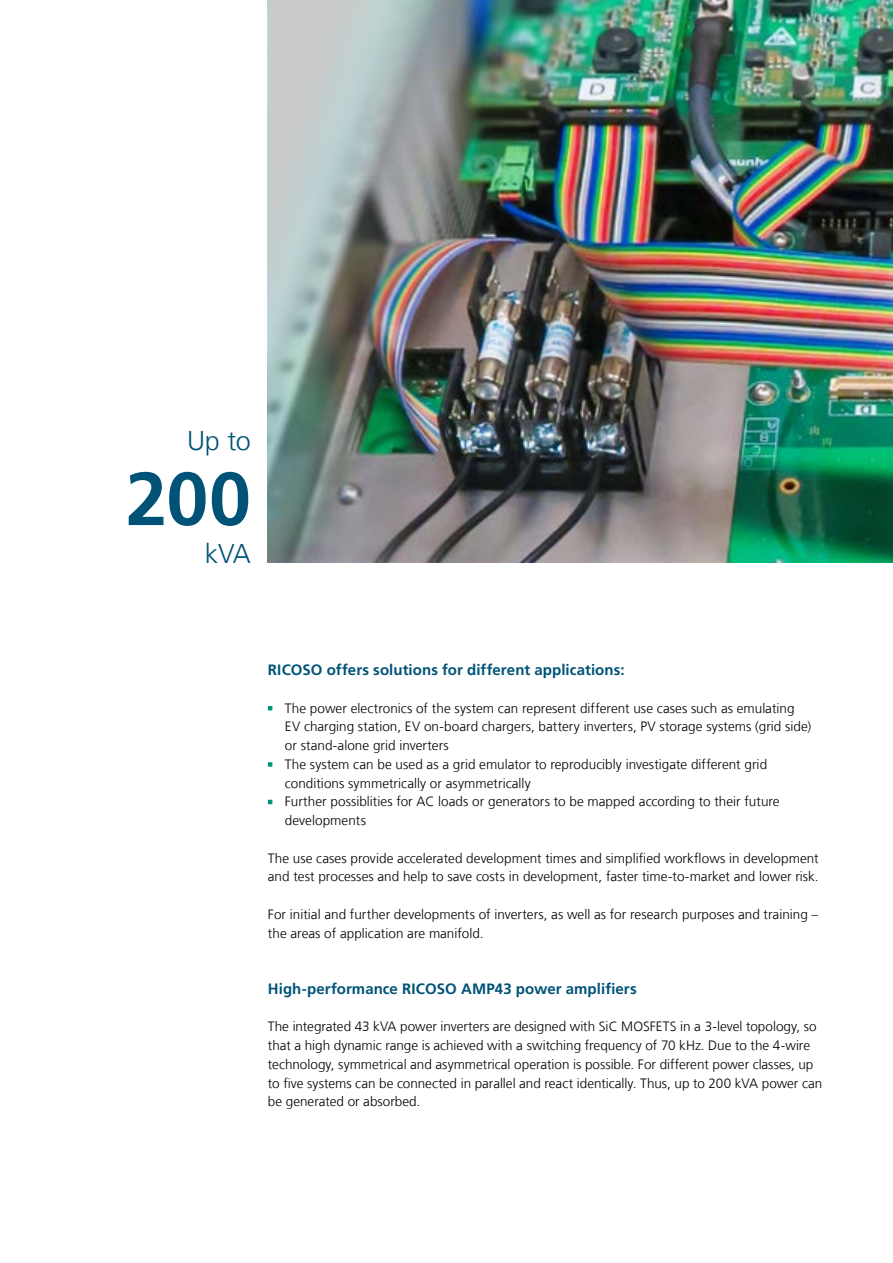
<style>
.page{position:relative;width:893px;height:1263px;background:#fff}
.page>*{position:absolute;margin:0;border:0;box-sizing:border-box;transform-origin:0 0}
.t1{font:700 75px "Frutiger LT Com";color:#005377}
.t2{font:300 27px "Frutiger LT Com";letter-spacing:-.02em;color:#005377}
.t3{font:700 15px "Frutiger LT Com";letter-spacing:.005em;color:#005377}
.t4{font:300 13.5px/18.8px "Frutiger LT Com";color:#000}
</style>
<div class="page">
<img style="left:268px;top:0;width:625px;height:563px">
<div style="left:579px;top:806px;width:55px;height:54px;border:1px solid #fff;border-radius:50%"></div>
<div style="left:588px;top:814px;width:37px;height:38px;border:1px solid #fff;border-radius:50%"></div>
<div style="left:597px;top:824px;width:19px;height:18px;border:1px solid #fff;border-radius:50%"></div>
<svg style="left:268px;top:706px;width:5px;height:4px"></svg>
<svg style="left:268px;top:762px;width:5px;height:5px"></svg>
<svg style="left:268px;top:800px;width:5px;height:4px"></svg>
<img style="left:268px;top:0;width:278px;height:562px">
<h2 class="t2" style="left:187px;top:425px;width:65px">Up to</h2>
<h1 class="t1" style="left:126px;top:455px;width:127px">200</h1>
<h2 class="t2" style="left:205px;top:537px;width:47px">kVA</h2>
<p class="t3" style="left:268px;top:661px;width:358px">RICOSO offers solutions for different applications:</p>
<p class="t4" style="left:285px;top:699px;width:528px">The power electronics of the system can represent different use cases such as emulating EV charging station, EV on-board chargers, battery inverters, PV storage systems (grid side) or stand-alone grid inverters<br>The system can be used as a grid emulator to reproducibly investigate different grid conditions symmetrically or asymmetrically<br>Further possiblities for AC loads or generators to be mapped according to their future developments</p>
<p class="t4" style="left:268px;top:849px;width:552px">The use cases provide accelerated development times and simplified workflows in development and test processes and help to save costs in development, faster time-to-market and lower risk.</p>
<p class="t4" style="left:268px;top:905px;width:552px">For initial and further developments of inverters, as well as for research purposes and training – the areas of application are manifold.</p>
<p class="t3" style="left:268px;top:980px;width:370px">High-performance RICOSO AMP43 power amplifiers</p>
<p class="t4" style="left:268px;top:1017px;width:556px">The integrated 43 kVA power inverters are designed with SiC MOSFETS in a 3-level topology, so that a high dynamic range is achieved with a switching frequency of 70 kHz. Due to the 4-wire technology, symmetrical and asymmetrical operation is possible. For different power classes, up to five systems can be connected in parallel and react identically. Thus, up to 200 kVA power can be generated or absorbed.</p>
</div>
